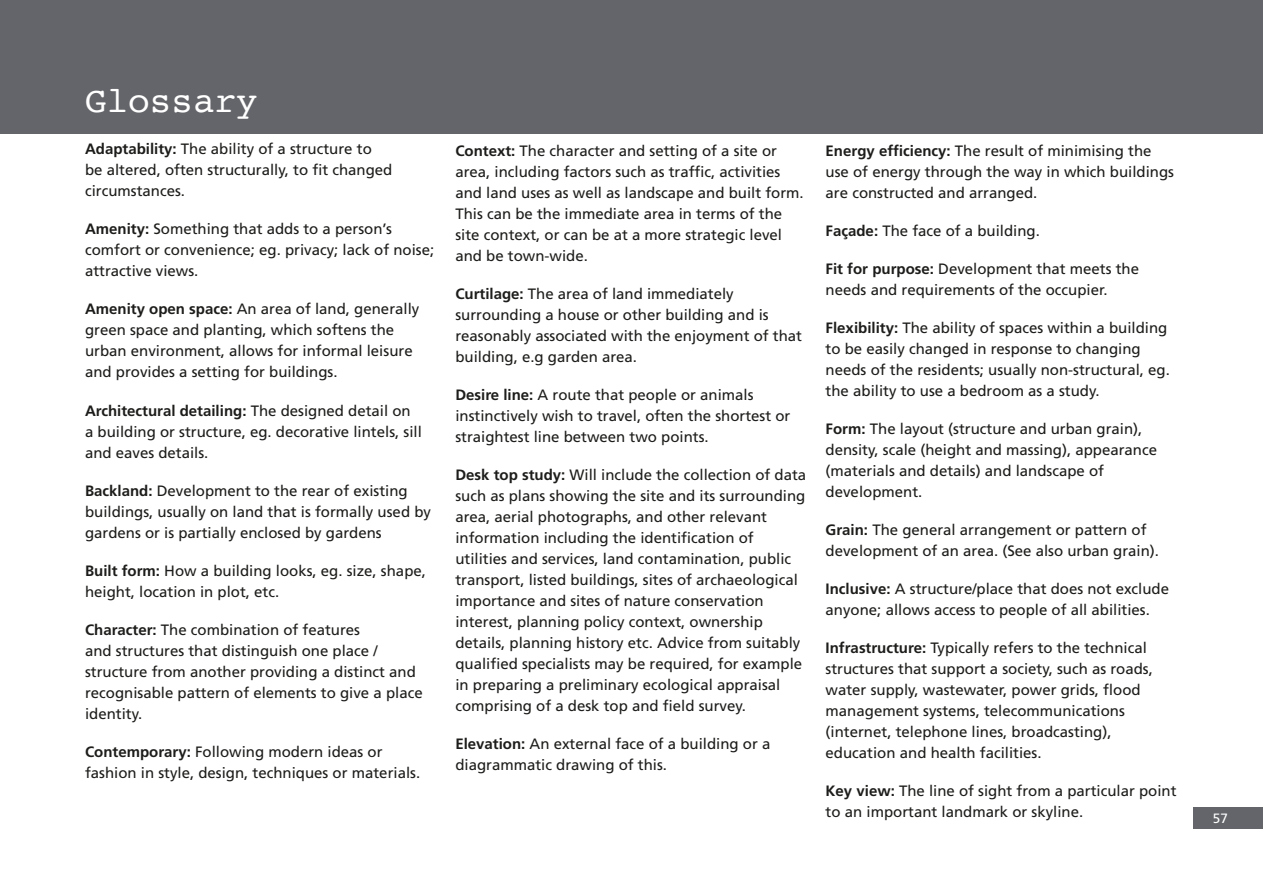
<style>
.page{position:relative;width:1263px;height:893px;background:#fff}
.page>*{position:absolute;margin:0;border:0;box-sizing:border-box;transform-origin:0 0}
.Heading{font:36px "Courier";color:#fff}
.body_text{font:15px/21px "Frutiger";color:#1d1d1b}
.t1{font:13.5px "Frutiger";color:#fff}
.s1{font-weight:700}
</style>
<div class="page">
<div style="left:0;top:0;width:1263px;height:134px;background:#64656a"></div>
<div style="left:1193px;top:807px;width:70px;height:22px;background:#64656a"></div>
<p class="Heading" style="left:85px;top:73px;width:174px">Glossary</p>
<p class="body_text" style="left:85px;top:139px;width:309px"><span class="s1">Adaptability:</span> The ability of a structure to be altered, often structurally, to fit changed circumstances.</p>
<p class="body_text" style="left:85px;top:219px;width:351px"><span class="s1">Amenity:</span> Something that adds to a person’s comfort or convenience; eg. privacy; lack of noise; attractive views.</p>
<p class="body_text" style="left:85px;top:299px;width:336px"><span class="s1">Amenity open space:</span> An area of land, generally green space and planting, which softens the urban environment, allows for informal leisure and provides a setting for buildings.</p>
<p class="body_text" style="left:85px;top:400px;width:338px"><span class="s1">Architectural detailing:</span> The designed detail on a building or structure, eg. decorative lintels, sill and eaves details.</p>
<p class="body_text" style="left:85px;top:480px;width:347px"><span class="s1">Backland:</span> Development to the rear of existing buildings, usually on land that is formally used by gardens or is partially enclosed by gardens</p>
<p class="body_text" style="left:85px;top:560px;width:342px"><span class="s1">Built form:</span> How a building looks, eg. size, shape, height, location in plot, etc.</p>
<p class="body_text" style="left:85px;top:619px;width:339px"><span class="s1">Character:</span> The combination of features<br>and structures that distinguish one place / structure from another providing a distinct and recognisable pattern of elements to give a place identity.</p>
<p class="body_text" style="left:85px;top:741px;width:337px"><span class="s1">Contemporary:</span> Following modern ideas or fashion in style, design, techniques or materials.</p>
<p class="body_text" style="left:455px;top:140px;width:350px"><span class="s1">Context:</span> The character and setting of a site or area, including factors such as traffic, activities and land uses as well as landscape and built form.<br>This can be the immediate area in terms of the site context, or can be at a more strategic level and be town-wide.</p>
<p class="body_text" style="left:455px;top:283px;width:348px"><span class="s1">Curtilage:</span> The area of land immediately surrounding a house or other building and is reasonably associated with the enjoyment of that building, e.g garden area.</p>
<p class="body_text" style="left:455px;top:384px;width:337px"><span class="s1">Desire line:</span> A route that people or animals instinctively wish to travel, often the shortest or straightest line between two points.</p>
<p class="body_text" style="left:455px;top:464px;width:352px"><span class="s1">Desk top study:</span> Will include the collection of data such as plans showing the site and its surrounding area, aerial photographs, and other relevant information including the identification of utilities and services, land contamination, public transport, listed buildings, sites of archaeological importance and sites of nature conservation interest, planning policy context, ownership details, planning history etc. Advice from suitably qualified specialists may be required, for example in preparing a preliminary ecological appraisal comprising of a desk top and field survey.</p>
<p class="body_text" style="left:455px;top:733px;width:317px"><span class="s1">Elevation:</span> An external face of a building or a diagrammatic drawing of this.</p>
<p class="body_text" style="left:826px;top:140px;width:350px"><span class="s1">Energy efficiency:</span> The result of minimising the use of energy through the way in which buildings are constructed and arranged.</p>
<p class="body_text" style="left:826px;top:220px;width:216px"><span class="s1">Façade:</span> The face of a building.</p>
<p class="body_text" style="left:826px;top:258px;width:315px"><span class="s1">Fit for purpose:</span> Development that meets the needs and requirements of the occupier.</p>
<p class="body_text" style="left:826px;top:317px;width:346px"><span class="s1">Flexibility:</span> The ability of spaces within a building to be easily changed in response to changing needs of the residents; usually non-structural, eg. the ability to use a bedroom as a study.</p>
<p class="body_text" style="left:826px;top:418px;width:333px"><span class="s1">Form:</span> The layout (structure and urban grain), density, scale (height and massing), appearance (materials and details) and landscape of development.</p>
<p class="body_text" style="left:826px;top:519px;width:335px"><span class="s1">Grain:</span> The general arrangement or pattern of development of an area. (See also urban grain).</p>
<p class="body_text" style="left:826px;top:578px;width:345px"><span class="s1">Inclusive:</span> A structure/place that does not exclude anyone; allows access to people of all abilities.</p>
<p class="body_text" style="left:826px;top:637px;width:329px"><span class="s1">Infrastructure:</span> Typically refers to the technical structures that support a society, such as roads, water supply, wastewater, power grids, flood management systems, telecommunications (internet, telephone lines, broadcasting), education and health facilities.</p>
<p class="body_text" style="left:826px;top:780px;width:352px"><span class="s1">Key view:</span> The line of sight from a particular point to an important landmark or skyline.</p>
<p class="t1" style="left:1213px;top:810px;width:17px">57</p>
</div>
